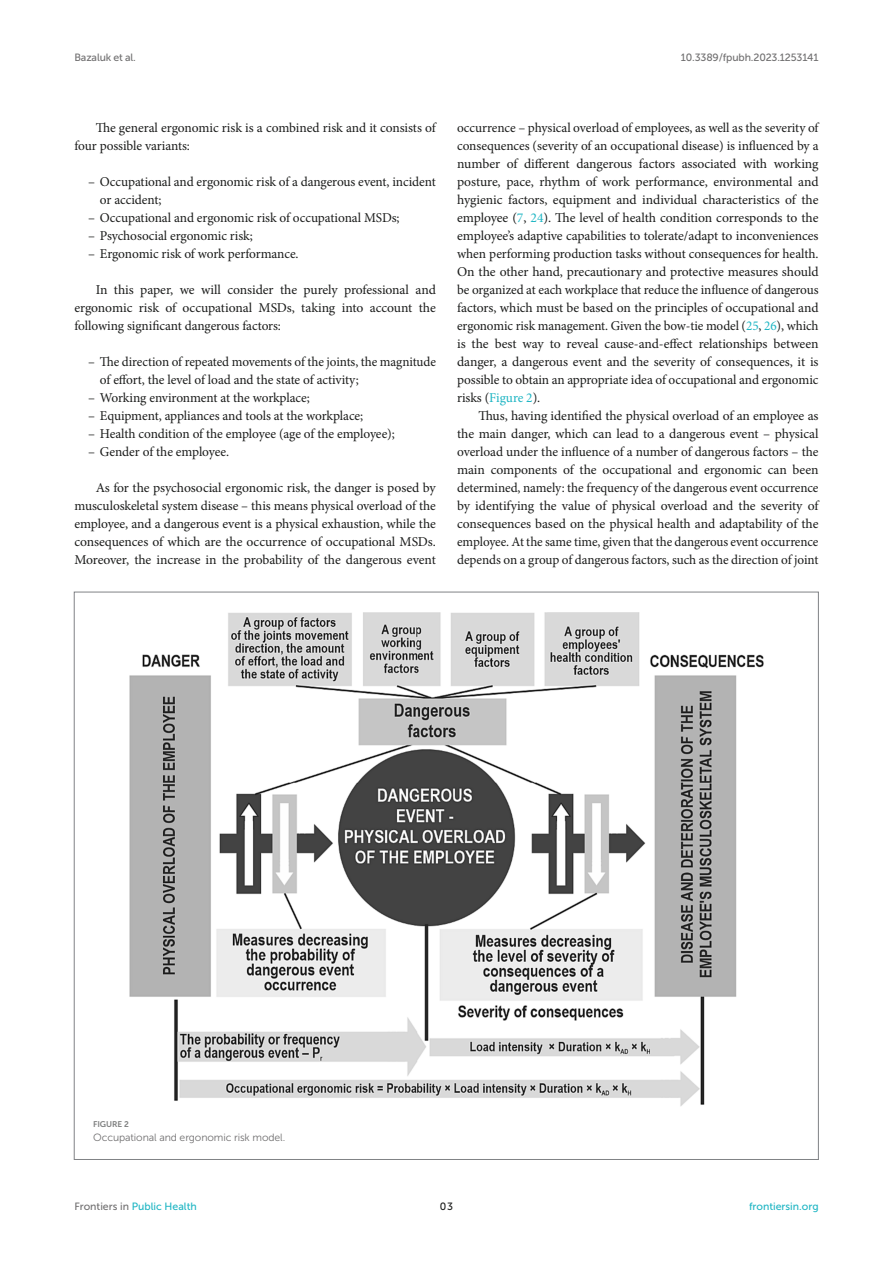
<style>
.page{position:relative;width:893px;height:1263px;background:#fff}
.page>*{position:absolute;margin:0;border:0;box-sizing:border-box;transform-origin:0 0}
.TEXT{font:13.5px/18px "Minion Pro";letter-spacing:-.01em;color:#1b1c1b;text-align:justify}
.BL_MID{font:13.5px "Minion Pro";letter-spacing:-.01em;color:#1b1c1b}
.BL_ABW{font:13.5px/18px "Minion Pro";letter-spacing:-.005em;color:#1b1c1b}
.BL_BLW{font:13.5px "Minion Pro";letter-spacing:-.01em;color:#1b1c1b}
.t1{font:10.5px "Museo Sans 500";letter-spacing:-.015em;color:#706f70}
.t2{font:10.5px "Museo Sans 500";color:#1db5c3}
.FIG_LEG{font:10.5px "Museo Sans 300";letter-spacing:-.01em;color:#706f70}
.t3{font:10.5px "Museo Sans 500";color:#1b1c1b}
.FIG_HD{font:8.25px "Museo Sans 700";letter-spacing:-.01em;color:#7e7f7f}
.s1{color:#1db5c3}
.s2{color:#706f70}
</style>
<div class="page">
<img style="left:129px;top:612px;width:635px;height:494px">
<p class="t1" style="left:74px;top:51px;width:63px">Bazaluk et al.</p>
<p class="t1" style="left:681px;top:51px;width:139px">10.3389/fpubh.2023.1253141</p>
<p class="TEXT" style="left:74px;top:119px;width:363px;text-indent:21px">The general ergonomic risk is a combined risk and it consists of four possible variants:</p>
<p class="BL_ABW" style="left:100px;top:173px;width:337px;text-indent:-12px">– Occupational and ergonomic risk of a dangerous event, incident or accident;</p>
<p class="BL_MID" style="left:88px;top:209px;width:313px">– Occupational and ergonomic risk of occupational MSDs;</p>
<p class="BL_MID" style="left:88px;top:227px;width:166px">– Psychosocial ergonomic risk;</p>
<p class="BL_BLW" style="left:88px;top:245px;width:212px">– Ergonomic risk of work performance.</p>
<p class="TEXT" style="left:74px;top:281px;width:363px;text-indent:21px">In this paper, we will consider the purely professional and ergonomic risk of occupational MSDs, taking into account the following significant dangerous factors:</p>
<p class="BL_ABW" style="left:100px;top:353px;width:338px;text-indent:-12px">– The direction of repeated movements of the joints, the magnitude of effort, the level of load and the state of activity;</p>
<p class="BL_MID" style="left:88px;top:389px;width:223px">– Working environment at the workplace;</p>
<p class="BL_MID" style="left:88px;top:407px;width:277px">– Equipment, appliances and tools at the workplace;</p>
<p class="BL_MID" style="left:88px;top:425px;width:308px">– Health condition of the employee (age of the employee);</p>
<p class="BL_BLW" style="left:88px;top:443px;width:143px">– Gender of the employee.</p>
<p class="TEXT" style="left:74px;top:479px;width:363px;text-indent:21px">As for the psychosocial ergonomic risk, the danger is posed by musculoskeletal system disease – this means physical overload of the employee, and a dangerous event is a physical exhaustion, while the consequences of which are the occurrence of occupational MSDs.<br>Moreover, the increase in the probability of the dangerous event</p>
<p class="TEXT" style="left:457px;top:119px;width:363px">occurrence – physical overload of employees, as well as the severity of consequences (severity of an occupational disease) is influenced by a number of different dangerous factors associated with working posture, pace, rhythm of work performance, environmental and hygienic factors, equipment and individual characteristics of the employee (<span class="s1">7</span>, <span class="s1">24</span>). The level of health condition corresponds to the employee’s adaptive capabilities to tolerate/adapt to inconveniences when performing production tasks without consequences for health.<br>On the other hand, precautionary and protective measures should be organized at each workplace that reduce the influence of dangerous factors, which must be based on the principles of occupational and ergonomic risk management. Given the bow-tie model (<span class="s1">25</span>, <span class="s1">26</span>), which is the best way to reveal cause-and-effect relationships between danger, a dangerous event and the severity of consequences, it is possible to obtain an appropriate idea of occupational and ergonomic risks (<span class="s1">Figure 2</span>).</p>
<p class="TEXT" style="left:457px;top:407px;width:363px;text-indent:21px">Thus, having identified the physical overload of an employee as the main danger, which can lead to a dangerous event – physical overload under the influence of a number of dangerous factors – the main components of the occupational and ergonomic can been determined, namely: the frequency of the dangerous event occurrence by identifying the value of physical overload and the severity of consequences based on the physical health and adaptability of the employee. At the same time, given that the dangerous event occurrence depends on a group of dangerous factors, such as the direction of joint</p>
<p class="FIG_HD" style="left:93px;top:1119px;width:37px">FIGURE 2</p>
<p class="FIG_LEG" style="left:93px;top:1131px;width:194px">Occupational and ergonomic risk model.</p>
<p class="t2" style="left:74px;top:1200px;width:124px"><span class="s2">Frontiers in</span> Public Health</p>
<p class="t3" style="left:440px;top:1200px;width:15px">03</p>
<p class="t2" style="left:749px;top:1200px;width:71px">frontiersin.org</p>
</div>
